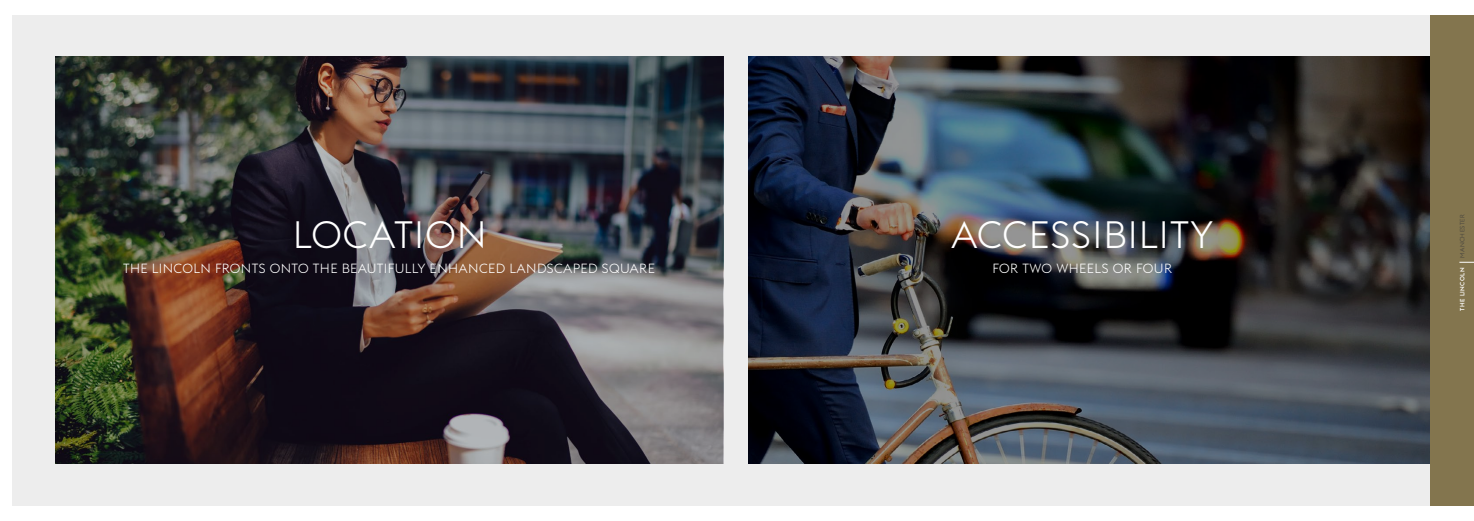
<style>
.page{position:relative;width:1474px;height:521px;background:#fff}
.page>*{position:absolute;margin:0;border:0;box-sizing:border-box;transform-origin:0 0}
.t1{font:300 37.62px "Euclid Flex";letter-spacing:.03em;color:#fff}
.t2{font:300 13.12px "Euclid Flex";letter-spacing:.03em;color:#fff}
.t3{font:500 6.12px "Euclid Flex";letter-spacing:.07em;color:#fff}
.t4{font:300 6.12px "Euclid Flex";letter-spacing:.07em;color:#3c3c3b}
</style>
<div class="page">
<div style="left:12px;top:15px;width:1461px;height:490px;background:#ededed"></div>
<img style="left:55px;top:56px;width:668px;height:408px">
<img style="left:748px;top:56px;width:682px;height:408px">
<div style="left:1430px;top:15px;width:43px;height:490px;background:#83754e"></div>
<svg style="left:1459px;top:262px;width:14px;height:1px"></svg>
<h1 class="t1" style="left:293px;top:213px;width:195px">LOCATION</h1>
<p class="t2" style="left:123px;top:260px;width:533px">THE LINCOLN FRONTS ONTO THE BEAUTIFULLY ENHANCED LANDSCAPED SQUARE</p>
<h1 class="t1" style="left:951px;top:213px;width:264px">ACCESSIBILITY</h1>
<p class="t2" style="left:992px;top:260px;width:181px">FOR TWO WHEELS OR FOUR</p>
<p class="t4" style="left:1458px;top:258px;width:46px;rotate:-90deg">MANCHESTER</p>
<p class="t3" style="left:1458px;top:310px;width:44px;rotate:-90deg">THE LINCOLN</p>
</div>
